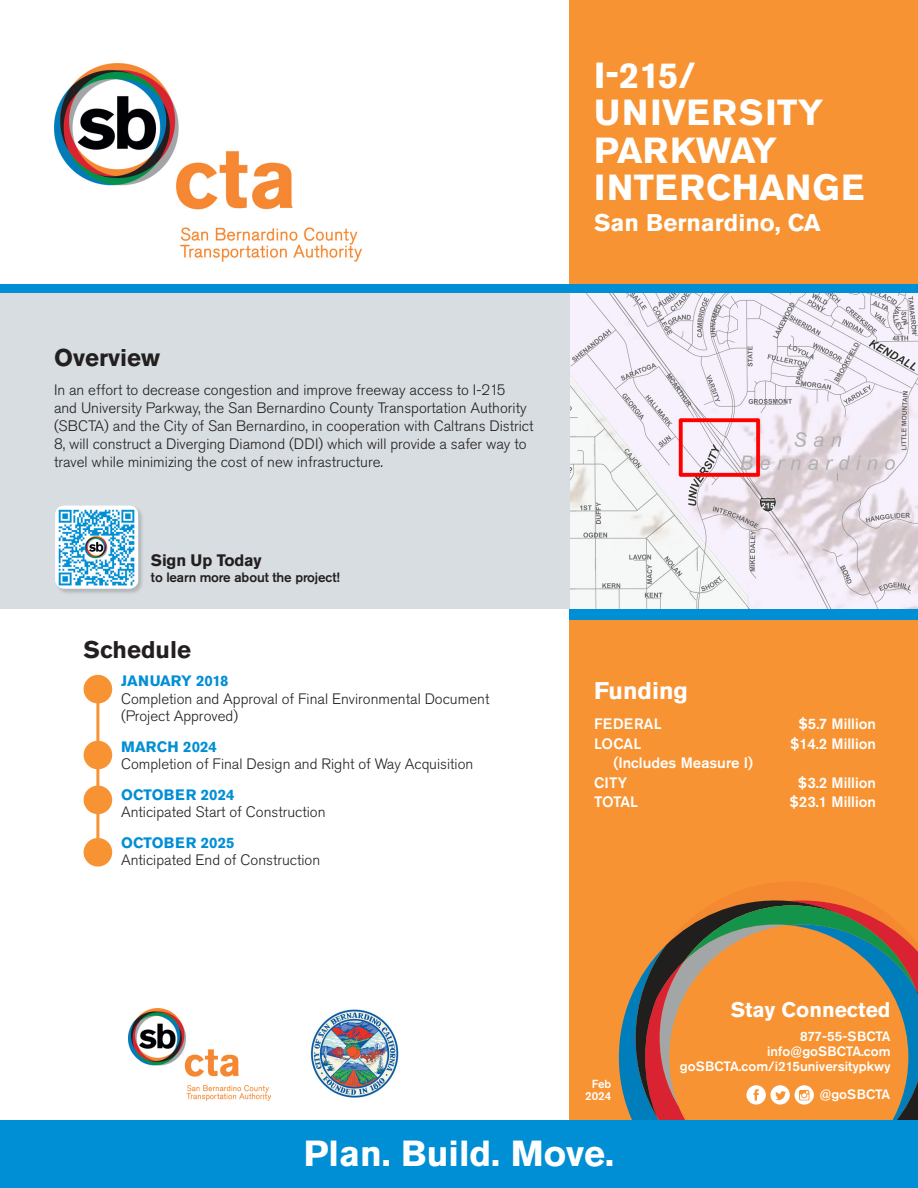
<style>
.page{position:relative;width:918px;height:1188px;background:#fff}
.page>*{position:absolute;margin:0;border:0;box-sizing:border-box;transform-origin:0 0}
.t1{font:700 36px/37.5px "Akzidenz Grotesk Pro";letter-spacing:.01em;color:#fff}
.t2{font:700 24px "Akzidenz Grotesk Pro";color:#fff}
.t3{font:700 24px "Akzidenz Grotesk Pro";color:#231f20}
.t4{font:700 21px "Akzidenz Grotesk Pro";color:#fff}
.t5{font:700 16.5px "Akzidenz Grotesk Pro";letter-spacing:-.01em;color:#231f20}
.t6{font:300 15px/17.2px "Akzidenz Grotesk Pro";color:#231f20}
.t7{font:500 15px "Akzidenz Grotesk Pro";color:#fff}
.t8{font:500 15px "Akzidenz Grotesk Pro";letter-spacing:.02em;color:#fff}
.t9{font:500 13.5px "Akzidenz Grotesk Pro";color:#fff}
.t10{font:500 13.5px "Akzidenz Grotesk Pro";letter-spacing:-.01em;color:#231f20}
.t11{font:500 13.5px "Akzidenz Grotesk Pro";letter-spacing:-.02em;color:#fff}
.t12{font:500 11.7px/12px "Akzidenz Grotesk Pro";color:#fff;text-align:center}
.s1{font-weight:700;color:#008fd5}
</style>
<div class="page">
<div style="left:569px;top:0;width:349px;height:1188px;background:#f79332"></div>
<div style="left:0;top:284px;width:918px;height:318px;background:#008fd5"></div>
<img style="left:569px;top:294px;width:349px;height:315px">
<div style="left:569px;top:609px;width:349px;height:11px;background:#008fd5"></div>
<div style="left:0;top:294px;width:569px;height:315px;background:#d7dde0"></div>
<img style="left:55px;top:64px;width:307px;height:198px">
<div style="left:84px;top:675px;width:28px;height:28px;background:#f79332;border-radius:50%"></div>
<div style="left:84px;top:741px;width:28px;height:28px;background:#f79332;border-radius:50%"></div>
<div style="left:84px;top:786px;width:28px;height:28px;background:#f79332;border-radius:50%"></div>
<div style="left:84px;top:838px;width:28px;height:29px;background:#f79332;border-radius:50%"></div>
<hr style="left:96px;top:689px;width:3px;height:163px;background:#f79332">
<svg style="left:619px;top:900px;width:299px;height:220px"></svg>
<div style="left:0;top:1120px;width:918px;height:68px;background:#008fd5"></div>
<img style="left:129px;top:1009px;width:141px;height:91px">
<img style="left:310px;top:1009px;width:89px;height:89px">
<div style="left:55px;top:505px;width:89px;height:90px;background:#231f20;opacity:.2"></div>
<svg style="left:55px;top:506px;width:83px;height:83px"></svg>
<img style="left:56px;top:506px;width:82px;height:82px">
<p class="t3" style="left:54px;top:342px;width:108px">Overview</p>
<p class="t6" style="left:54px;top:381px;width:481px;line-height:18px">In an effort to decrease congestion and improve freeway access to I-215<br>and University Parkway, the San Bernardino County Transportation Authority (SBCTA) and the City of San Bernardino, in cooperation with Caltrans District 8, will construct a Diverging Diamond (DDI) which will provide a safer way to travel while minimizing the cost of new infrastructure.</p>
<p class="t5" style="left:151px;top:549px;width:112px">Sign Up Today</p>
<p class="t10" style="left:151px;top:569px;width:190px">to learn more about the project!</p>
<p class="t3" style="left:84px;top:634px;width:109px">Schedule</p>
<p class="t6" style="left:121px;top:673px;width:370px"><span class="s1">JANUARY 2018<br></span>Completion and Approval of Final Environmental Document (Project Approved)</p>
<p class="t6" style="left:121px;top:738px;width:354px"><span class="s1">MARCH 2024<br></span>Completion of Final Design and Right of Way Acquisition</p>
<p class="t6" style="left:121px;top:786px;width:206px"><span class="s1">OCTOBER 2024<br></span>Anticipated Start of Construction</p>
<p class="t6" style="left:121px;top:834px;width:201px"><span class="s1">OCTOBER 2025<br></span>Anticipated End of Construction</p>
<p class="t1" style="left:594px;top:56px;width:272px">I-215/<br>UNIVERSITY<br>PARKWAY<br>INTERCHANGE</p>
<p class="t2" style="left:594px;top:207px;width:228px">San Bernardino, CA</p>
<p class="t2" style="left:594px;top:675px;width:96px">Funding</p>
<p class="t8" style="left:594px;top:714px;width:69px">FEDERAL</p>
<p class="t7" style="left:799px;top:714px;width:79px">$5.7 Million</p>
<p class="t7" style="left:594px;top:734px;width:49px">LOCAL</p>
<p class="t7" style="left:790px;top:734px;width:87px">$14.2 Million</p>
<p class="t7" style="left:614px;top:753px;width:141px">(Includes Measure I)</p>
<p class="t7" style="left:594px;top:773px;width:35px">CITY</p>
<p class="t7" style="left:798px;top:773px;width:80px">$3.2 Million</p>
<p class="t7" style="left:594px;top:792px;width:46px">TOTAL</p>
<p class="t7" style="left:790px;top:792px;width:88px">$23.1 Million</p>
<p class="t12" style="left:585px;top:1078px;width:28px">Feb<br>2024</p>
<p class="t4" style="left:731px;top:996px;width:161px">Stay Connected</p>
<p class="t11" style="left:800px;top:1027px;width:92px">877-55-SBCTA</p>
<p class="t9" style="left:767px;top:1042px;width:125px">info@goSBCTA.com</p>
<p class="t9" style="left:680px;top:1057px;width:212px">goSBCTA.com/i215universitypkwy</p>
<p class="t9" style="left:819px;top:1086px;width:72px">@goSBCTA</p>
<p class="t1" style="left:304px;top:1134px;width:312px">Plan. Build. Move.</p>
</div>
